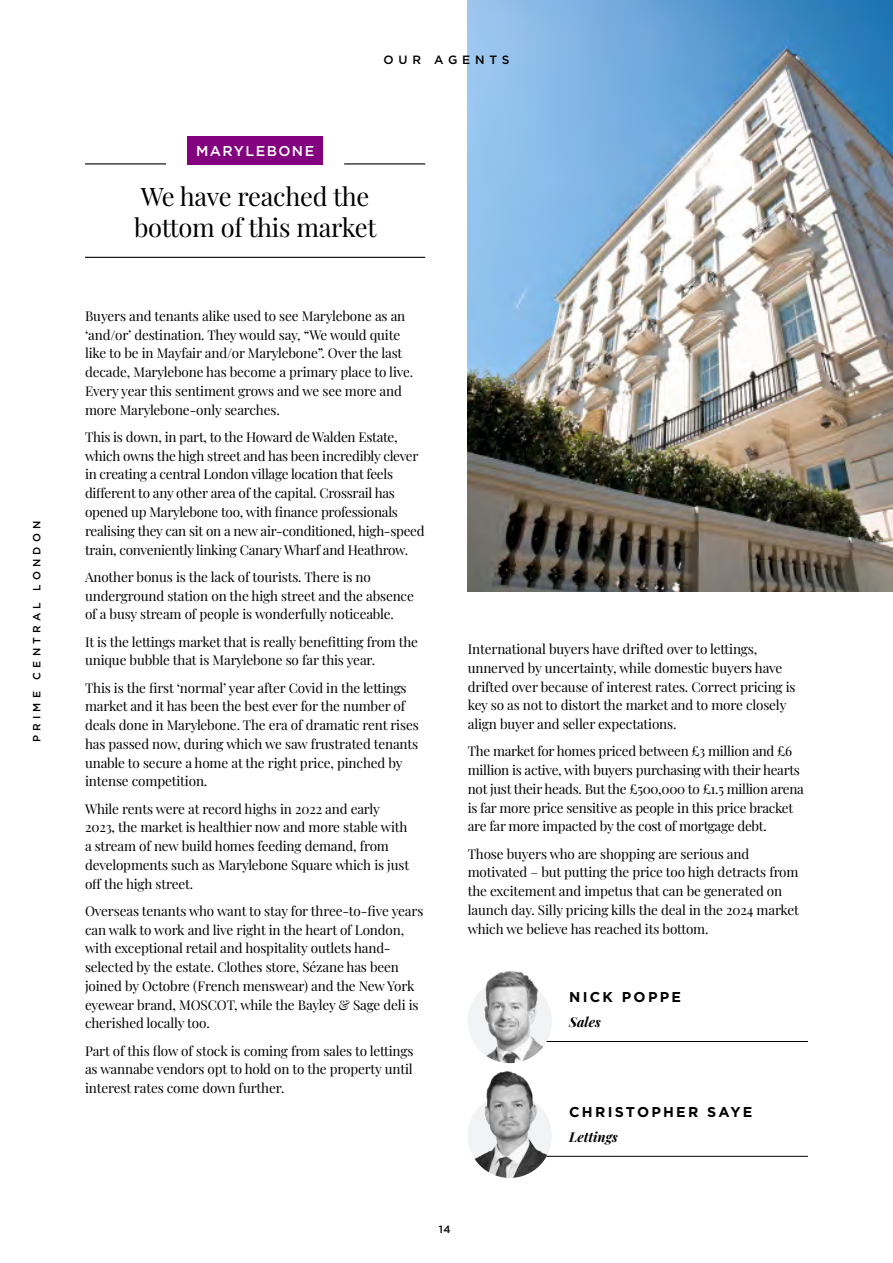
<style>
.page{position:relative;width:893px;height:1263px;background:#fff}
.page>*{position:absolute;margin:0;border:0;box-sizing:border-box;transform-origin:0 0}
.t1{font:25.5px/30.6px "Playfair Display";letter-spacing:-.01em;color:#000}
.t2{font:700 14.25px "Gotham";letter-spacing:.16em;color:#000}
.t3{font:500 14.25px "Gotham";letter-spacing:.1em;color:#fff}
.t4{font:13.5px/18.8px "Playfair Display";letter-spacing:-.01em;color:#000}
.t5{font:italic 700 13.5px "Playfair Display";color:#000}
.t6{font:500 12px "Gotham";letter-spacing:.4em;color:#000}
.t7{font:500 10.5px "Gotham";letter-spacing:.4em;color:#000}
</style>
<div class="page">
<hr style="left:892px;top:0;width:1px;height:1263px;background:#f3e6f2">
<img style="left:468px;top:0;width:425px;height:591px">
<div style="left:187px;top:136px;width:136px;height:28px;background:#83007e"></div>
<hr style="left:344px;top:163px;width:81px;height:1px;background:#000">
<hr style="left:85px;top:163px;width:81px;height:1px;background:#000">
<hr style="left:85px;top:257px;width:340px;height:1px;background:#000">
<hr style="left:514px;top:1041px;width:294px;height:1px;background:#000">
<img style="left:468px;top:979px;width:84px;height:84px;border-radius:42px">
<img style="left:480px;top:971px;width:59px;height:79px">
<hr style="left:514px;top:1156px;width:294px;height:1px;background:#000">
<img style="left:468px;top:1094px;width:84px;height:84px;border-radius:42px">
<img style="left:482px;top:1072px;width:58px;height:89px">
<p class="t7" style="left:30px;top:742px;width:223px;rotate:-90deg">PRIME CENTRAL LONDON</p>
<p class="t6" style="left:384px;top:52px;width:127px">OUR AGENTS</p>
<p class="t3" style="left:196px;top:142px;width:120px">MARYLEBONE</p>
<h1 class="t1" style="left:134px;top:179px;width:244px">We have reached the bottom of this market</h1>
<p class="t4" style="left:85px;top:305px;width:330px">Buyers and tenants alike used to see Marylebone as an ‘and/or’ destination. They would say, “We would quite like to be in Mayfair and/or Marylebone”. Over the last decade, Marylebone has become a primary place to live.<br>Every year this sentiment grows and we see more and more Marylebone-only searches.</p>
<p class="t4" style="left:85px;top:426px;width:341px">This is down, in part, to the Howard de Walden Estate, which owns the high street and has been incredibly clever in creating a central London village location that feels different to any other area of the capital. Crossrail has opened up Marylebone too, with finance professionals realising they can sit on a new air-conditioned, high-speed train, conveniently linking Canary Wharf and Heathrow.</p>
<p class="t4" style="left:85px;top:566px;width:330px">Another bonus is the lack of tourists. There is no underground station on the high street and the absence of a busy stream of people is wonderfully noticeable.</p>
<p class="t4" style="left:85px;top:631px;width:335px">It is the lettings market that is really benefitting from the unique bubble that is Marylebone so far this year.</p>
<p class="t4" style="left:85px;top:677px;width:335px">This is the first ‘normal’ year after Covid in the lettings market and it has been the best ever for the number of deals done in Marylebone. The era of dramatic rent rises has passed now, during which we saw frustrated tenants unable to secure a home at the right price, pinched by intense competition.</p>
<p class="t4" style="left:85px;top:798px;width:326px">While rents were at record highs in 2022 and early 2023, the market is healthier now and more stable with a stream of new build homes feeding demand, from developments such as Marylebone Square which is just off the high street.</p>
<p class="t4" style="left:85px;top:900px;width:340px">Overseas tenants who want to stay for three-to-five years can walk to work and live right in the heart of London, with exceptional retail and hospitality outlets hand&shy;selected by the estate. Clothes store, Sézane has been joined by Octobre (French menswear) and the New York eyewear brand, MOSCOT, while the Bayley &amp; Sage deli is cherished locally too.</p>
<p class="t4" style="left:85px;top:1040px;width:330px;text-align:justify">Part of this flow of stock is coming from sales to lettings as wannabe vendors opt to hold on to the property until interest rates come down further.</p>
<p class="t4" style="left:468px;top:638px;width:329px">International buyers have drifted over to lettings, unnerved by uncertainty, while domestic buyers have drifted over because of interest rates. Correct pricing is key so as not to distort the market and to more closely align buyer and seller expectations.</p>
<p class="t4" style="left:468px;top:741px;width:338px">The market for homes priced between £3 million and £6 million is active, with buyers purchasing with their hearts not just their heads. But the £500,000 to £1.5 million arena is far more price sensitive as people in this price bracket are far more impacted by the cost of mortgage debt.</p>
<p class="t4" style="left:468px;top:843px;width:333px">Those buyers who are shopping are serious and motivated – but putting the price too high detracts from the excitement and impetus that can be generated on launch day. Silly pricing kills the deal in the 2024 market which we believe has reached its bottom.</p>
<p class="t2" style="left:569px;top:988px;width:113px">NICK POPPE</p>
<p class="t5" style="left:569px;top:1011px;width:33px">Sales</p>
<p class="t2" style="left:569px;top:1103px;width:185px">CHRISTOPHER SAYE</p>
<p class="t5" style="left:569px;top:1126px;width:50px">Lettings</p>
<p class="t7" style="left:439px;top:1223px;width:13px">14</p>
</div>
